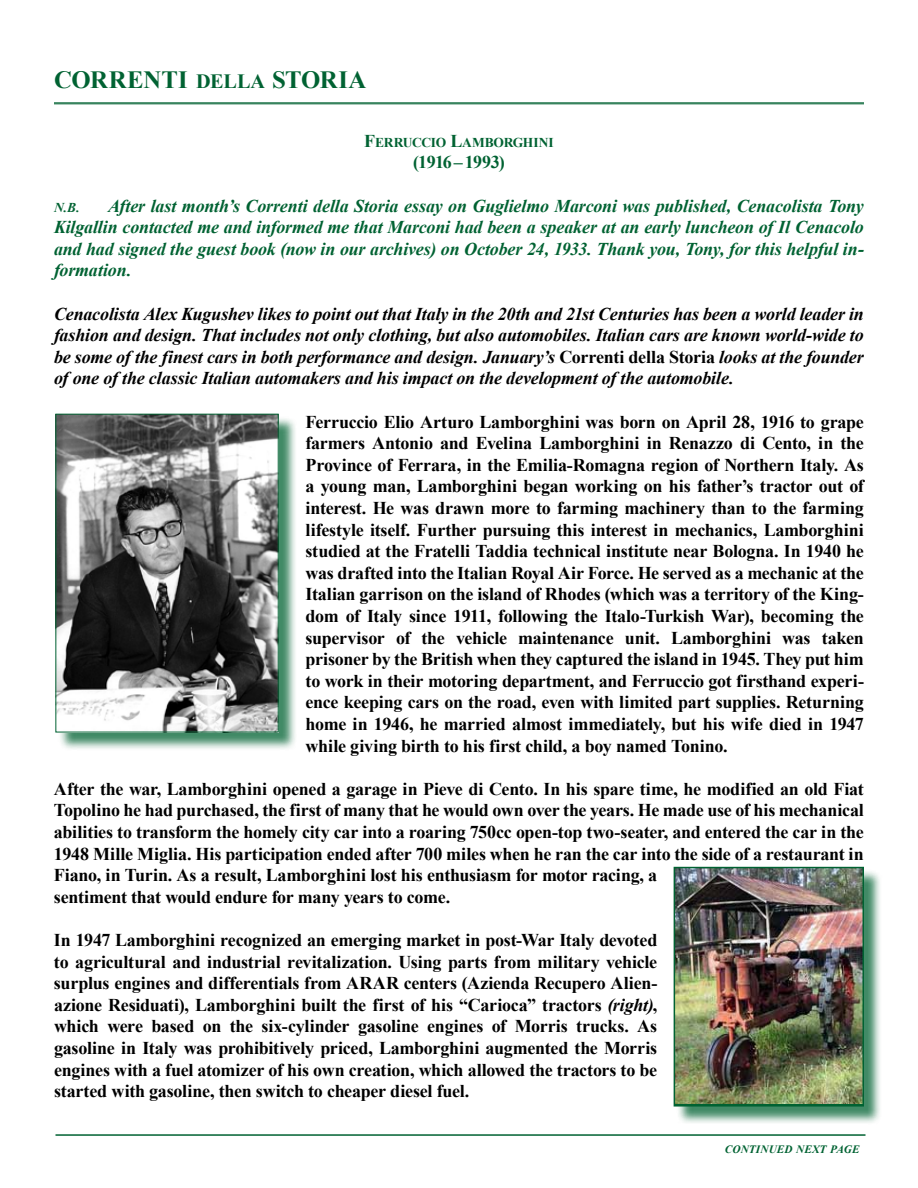
<style>
.page{position:relative;width:918px;height:1188px;background:#fff}
.page>*{position:absolute;margin:0;border:0;box-sizing:border-box;transform-origin:0 0}
.t1{font:700 24.75px "Times New Roman";color:#006232}
.t2{font:700 18px/21.6px "Times New Roman";letter-spacing:-.015em;color:#000;text-align:justify}
.t3{font:italic 700 18px/21.6px "Times New Roman";letter-spacing:-.01em;color:#000;text-align:justify}
.t4{font:italic 700 18px/21.6px "Times New Roman";letter-spacing:-.01em;color:#006232;text-align:justify}
.t5{font:700 18px "Times New Roman";letter-spacing:-.025em;color:#006232}
.t6{font:700 13.5px "Times New Roman";letter-spacing:-.02em;color:#006232}
.t7{font:italic 700 13.5px "Times New Roman";color:#006232}
.t8{font:italic 700 11.25px "Times New Roman";letter-spacing:.01em;color:#006232}
.s1{font-size:20.25px}
.s2{font-size:18px}
.s3{font-style:normal}
.s4{font-style:italic}
</style>
<div class="page">
<hr style="left:54px;top:103px;width:810px;height:1px;background:#006232">
<hr style="left:54px;top:104px;width:810px;height:1px;background:#006232">
<hr style="left:56px;top:1134px;width:810px;height:2px;background:#006232">
<div style="left:58px;top:416px;width:239px;height:335px;background:#006232;opacity:.75"></div>
<img style="left:58px;top:416px;width:219px;height:314px">
<div style="left:56px;top:414px;width:223px;height:318px;border:1px solid #006232"></div>
<div style="left:676px;top:869px;width:207px;height:256px;background:#006232;opacity:.75"></div>
<img style="left:677px;top:870px;width:184px;height:234px">
<div style="left:674px;top:867px;width:190px;height:240px;border:2px solid #006232"></div>
<h1 class="t1" style="left:54px;top:62px;width:314px">CORRENTI <span class="s1">DELLA</span> STORIA</h1>
<p class="t6" style="left:364px;top:133px;width:191px"><span class="s2">F</span>ERRUCCIO <span class="s2">L</span>AMBORGHINI</p>
<p class="t5" style="left:413px;top:150px;width:93px">(1916–1993)</p>
<p class="t4" style="left:54px;top:194px;width:811px;text-indent:54px">After last month’s Correnti della Storia essay on Guglielmo Marconi was published, Cenacolista Tony Kilgallin contacted me and informed me that Marconi had been a speaker at an early luncheon of Il Cenacolo and had signed the guest book (now in our archives) on October 24, 1933. Thank you, Tony, for this helpful in&shy;formation.</p>
<p class="t3" style="left:54px;top:302px;width:811px">Cenacolista Alex Kugushev likes to point out that Italy in the 20th and 21st Centuries has been a world leader in fashion and design. That includes not only clothing, but also automobiles. Italian cars are known world-wide to be some of the finest cars in both performance and design. January’s <span class="s3">Correnti della Storia</span> looks at the founder of one of the classic Italian automakers and his impact on the development of the automobile.</p>
<p class="t2" style="left:306px;top:410px;width:560px">Ferruccio Elio Arturo Lamborghini was born on April 28, 1916 to grape farmers Antonio and Evelina Lamborghini in Renazzo di Cento, in the Province of Ferrara, in the Emilia-Romagna region of Northern Italy. As a young man, Lamborghini began working on his father’s tractor out of interest. He was drawn more to farming machinery than to the farming lifestyle itself. Further pursuing this interest in mechanics, Lamborghini studied at the Fratelli Taddia technical institute near Bologna. In 1940 he was drafted into the Italian Royal Air Force. He served as a mechanic at the Italian garrison on the island of Rhodes (which was a territory of the King&shy;dom of Italy since 1911, following the Italo-Turkish War), becoming the supervisor of the vehicle maintenance unit. Lamborghini was taken prisoner by the British when they captured the island in 1945. They put him to work in their motoring department, and Ferruccio got firsthand experi&shy;ence keeping cars on the road, even with limited part supplies. Returning home in 1946, he married almost immediately, but his wife died in 1947 while giving birth to his first child, a boy named Tonino.</p>
<p class="t2" style="left:54px;top:777px;width:811px;text-align:left">After the war, Lamborghini opened a garage in Pieve di Cento. In his spare time, he modified an old Fiat Topolino he had purchased, the first of many that he would own over the years. He made use of his mechanical abilities to transform the homely city car into a roaring 750cc open-top two-seater, and entered the car in the 1948 Mille Miglia. His participation ended after 700 miles when he ran the car into the side of a restaurant in Fiano, in Turin. As a result, Lamborghini lost his enthusiasm for motor racing, a<br>sentiment that would endure for many years to come.</p>
<p class="t2" style="left:54px;top:929px;width:605px">In 1947 Lamborghini recognized an emerging market in post-War Italy devoted to agricultural and industrial revitalization. Using parts from military vehicle surplus engines and differentials from ARAR centers (Azienda Recupero Alien&shy;azione Residuati), Lamborghini built the first of his “Carioca” tractors <span class="s4">(right)</span>, which were based on the six-cylinder gasoline engines of Morris trucks. As gasoline in Italy was prohibitively priced, Lamborghini augmented the Morris engines with a fuel atomizer of his own creation, which allowed the tractors to be started with gasoline, then switch to cheaper diesel fuel.</p>
<p class="t7" style="left:54px;top:198px;width:28px">N.B.</p>
<p class="t8" style="left:725px;top:1142px;width:136px">CONTINUED NEXT PAGE</p>
</div>
